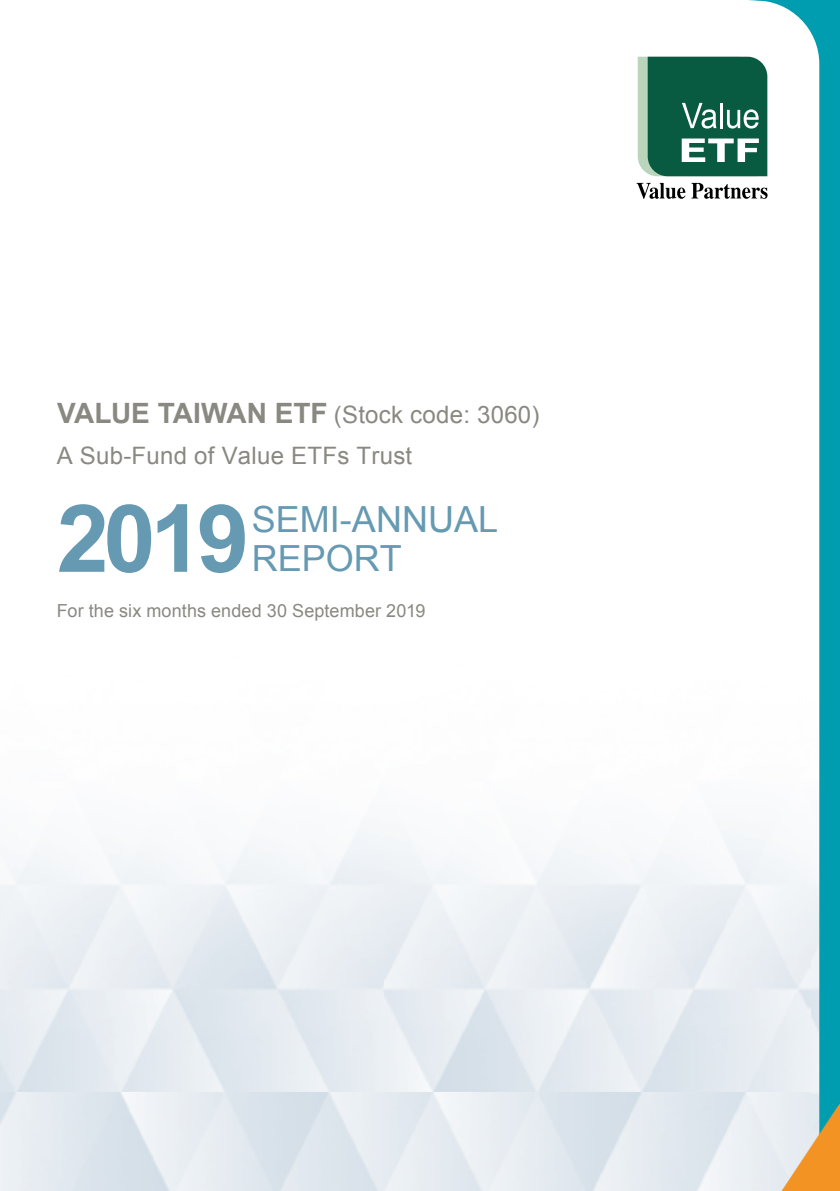
<style>
.page{position:relative;width:840px;height:1191px;background:#fff}
.page>*{position:absolute;margin:0;border:0;box-sizing:border-box;transform-origin:0 0}
.t1{font:700 94px "Arial";color:#659ab2}
.t2{font:36px/38.8px "Arial";color:#659ab2}
.t3{font:24px/41.2px "Arial";letter-spacing:.01em;color:#898881}
.t4{font:18px "Arial";letter-spacing:.005em;color:#898881}
.s1{font-weight:700;font-size:28px}
</style>
<div class="page">
<svg style="left:755px;top:1px;width:84px;height:1189px"></svg>
<svg style="left:748px;top:0;width:91px;height:1px"></svg>
<svg style="left:781px;top:1103px;width:58px;height:88px;background:#ddbb89"></svg>
<svg style="left:637px;top:57px;width:130px;height:119px;background:#32765f"></svg>
<svg style="left:691px;top:183px;width:76px;height:16px"></svg>
<svg style="left:636px;top:183px;width:49px;height:16px"></svg>
<p class="t3" style="left:57px;top:394px;width:484px"><span class="s1">VALUE TAIWAN ETF</span> (Stock code: 3060)<br>A Sub-Fund of Value ETFs Trust</p>
<h1 class="t1" style="left:57px;top:477px;width:194px">2019</h1>
<h2 class="t2" style="left:251px;top:500px;width:248px">SEMI-ANNUAL<br>REPORT</h2>
<p class="t4" style="left:57px;top:598px;width:370px">For the six months ended 30 September 2019</p>
</div>
